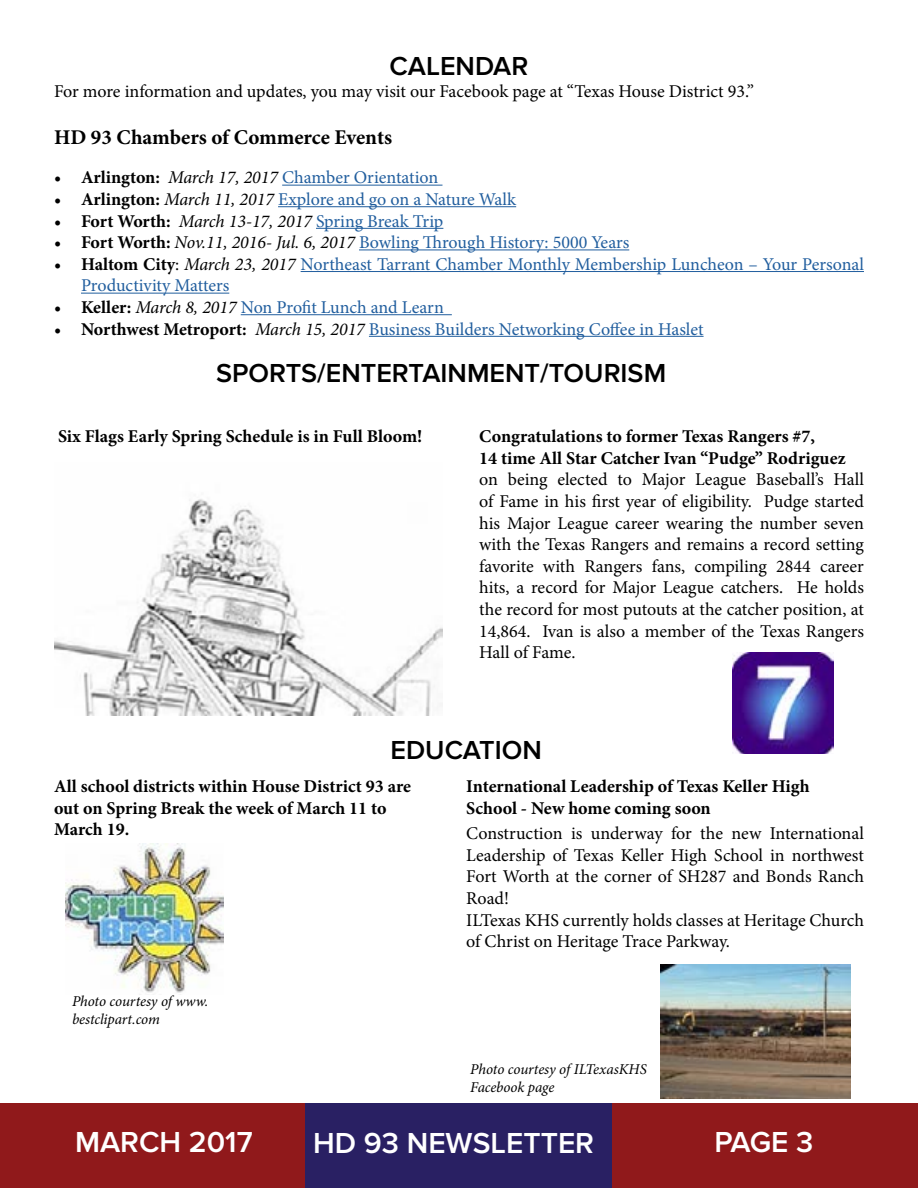
<style>
.page{position:relative;width:918px;height:1188px;background:#fff}
.page>*{position:absolute;margin:0;border:0;box-sizing:border-box;transform-origin:0 0}
.t1{font:600 30px "Proxima Nova";color:#fff}
.t2{font:600 27px "Proxima Nova";color:#000}
.t3{font:700 21px "Minion Pro";color:#000}
.t4{font:18px/21.6px "Minion Pro";letter-spacing:-.005em;color:#000;text-align:justify}
.t5{font:18px/21.6px "Minion Pro";letter-spacing:-.005em;color:#215e9e}
.t6{font:700 18px/21.6px "Minion Pro";color:#000}
.t7{font:italic 18px "Minion Pro";color:#000}
.t8{font:italic 15px/18px "Minion Pro";letter-spacing:-.01em;color:#000}
.s1{font-weight:700;color:#000}
.s2{font-style:italic;color:#000}
.s3{font-weight:700;font-style:normal}
.s4{font-style:normal;color:#215e9e}
.s5{color:#000}
</style>
<div class="page">
<hr style="left:282px;top:185px;width:160px;height:1px;background:#215e9e">
<hr style="left:278px;top:206px;width:238px;height:1px;background:#215e9e">
<hr style="left:316px;top:228px;width:127px;height:1px;background:#215e9e">
<hr style="left:359px;top:249px;width:270px;height:1px;background:#215e9e">
<hr style="left:301px;top:271px;width:563px;height:1px;background:#215e9e">
<hr style="left:81px;top:293px;width:148px;height:1px;background:#215e9e">
<hr style="left:241px;top:314px;width:211px;height:1px;background:#215e9e">
<hr style="left:369px;top:336px;width:335px;height:1px;background:#215e9e">
<img style="left:54px;top:499px;width:389px;height:216px">
<img style="left:733px;top:653px;width:101px;height:100px">
<img style="left:66px;top:843px;width:157px;height:152px">
<img style="left:661px;top:965px;width:190px;height:134px">
<div style="left:303px;top:1103px;width:312px;height:85px;background:#292063"></div>
<div style="left:0;top:1103px;width:304px;height:85px;background:#90191b"></div>
<div style="left:613px;top:1103px;width:305px;height:85px;background:#90191b"></div>
<h2 class="t2" style="left:390px;top:51px;width:140px">CALENDAR</h2>
<p class="t4" style="left:54px;top:80px;width:702px">For more information and updates, you may visit our Facebook page at “Texas House District 93.”</p>
<p class="t3" style="left:54px;top:122px;width:340px">HD 93 Chambers of Commerce Events</p>
<p class="t5" style="left:54px;top:167px;width:386px"><span class="s1">• Arlington:</span> <span class="s2">March 17, 2017</span> Chamber Orientation</p>
<p class="t5" style="left:54px;top:188px;width:464px"><span class="s1">• Arlington:</span> <span class="s2">March 11, 2017</span> Explore and go on a Nature Walk</p>
<p class="t7" style="left:54px;top:208px;width:391px"><span class="s3">• Fort Worth:</span> March 13-17, 2017 <span class="s4">Spring Break Trip</span></p>
<p class="t5" style="left:54px;top:232px;width:577px"><span class="s1">• Fort Worth:</span> <span class="s2">Nov.11, 2016- Jul. 6, 2017</span> Bowling Through History: 5000 Years</p>
<p class="t5" style="left:81px;top:253px;width:785px;text-indent:-27px"><span class="s1">• Haltom City</span><span class="s5">:</span> <span class="s2">March 23, 2017</span> Northeast Tarrant Chamber Monthly Membership Luncheon – Your Personal<br>Productivity Matters</p>
<p class="t5" style="left:54px;top:296px;width:391px"><span class="s1">• Keller:</span> <span class="s2">March 8, 2017</span> Non Profit Lunch and Learn</p>
<p class="t5" style="left:54px;top:318px;width:651px"><span class="s1">• Northwest Metroport:</span> <span class="s2">March 15, 2017</span> Business Builders Networking Coffee in Haslet</p>
<h2 class="t2" style="left:216px;top:357px;width:452px">SPORTS/ENTERTAINMENT/TOURISM</h2>
<p class="t6" style="left:58px;top:425px;width:366px">Six Flags Early Spring Schedule is in Full Bloom!</p>
<p class="t6" style="left:479px;top:425px;width:368px">Congratulations to former Texas Rangers #7,<br>14 time All Star Catcher Ivan “Pudge” Rodriguez</p>
<p class="t4" style="left:479px;top:469px;width:386px">on being elected to Major League Baseball’s Hall of Fame in his first year of eligibility. Pudge started his Major League career wearing the number seven with the Texas Rangers and remains a record setting favorite with Rangers fans, compiling 2844 career hits, a record for Major League catchers. He holds the record for most putouts at the catcher position, at 14,864. Ivan is also a member of the Texas Rangers Hall of Fame.</p>
<h2 class="t2" style="left:391px;top:735px;width:153px">EDUCATION</h2>
<p class="t6" style="left:54px;top:775px;width:359px">All school districts within House District 93 are out on Spring Break the week of March 11 to<br>March 19.</p>
<p class="t6" style="left:466px;top:775px;width:345px">International Leadership of Texas Keller High<br>School - New home coming soon</p>
<p class="t4" style="left:466px;top:823px;width:399px;text-align:left">Construction is underway for the new International Leadership of Texas Keller High School in northwest Fort Worth at the corner of SH287 and Bonds Ranch Road!<br>ILTexas KHS currently holds classes at Heritage Church of Christ on Heritage Trace Parkway.</p>
<p class="t8" style="left:72px;top:992px;width:138px">Photo courtesy of www. bestclipart.com</p>
<p class="t8" style="left:470px;top:1060px;width:178px">Photo courtesy of ILTexasKHS<br>Facebook page</p>
<h1 class="t1" style="left:75px;top:1125px;width:179px">MARCH 2017</h1>
<h1 class="t1" style="left:313px;top:1126px;width:283px">HD 93 NEWSLETTER</h1>
<h1 class="t1" style="left:715px;top:1125px;width:100px">PAGE 3</h1>
</div>
